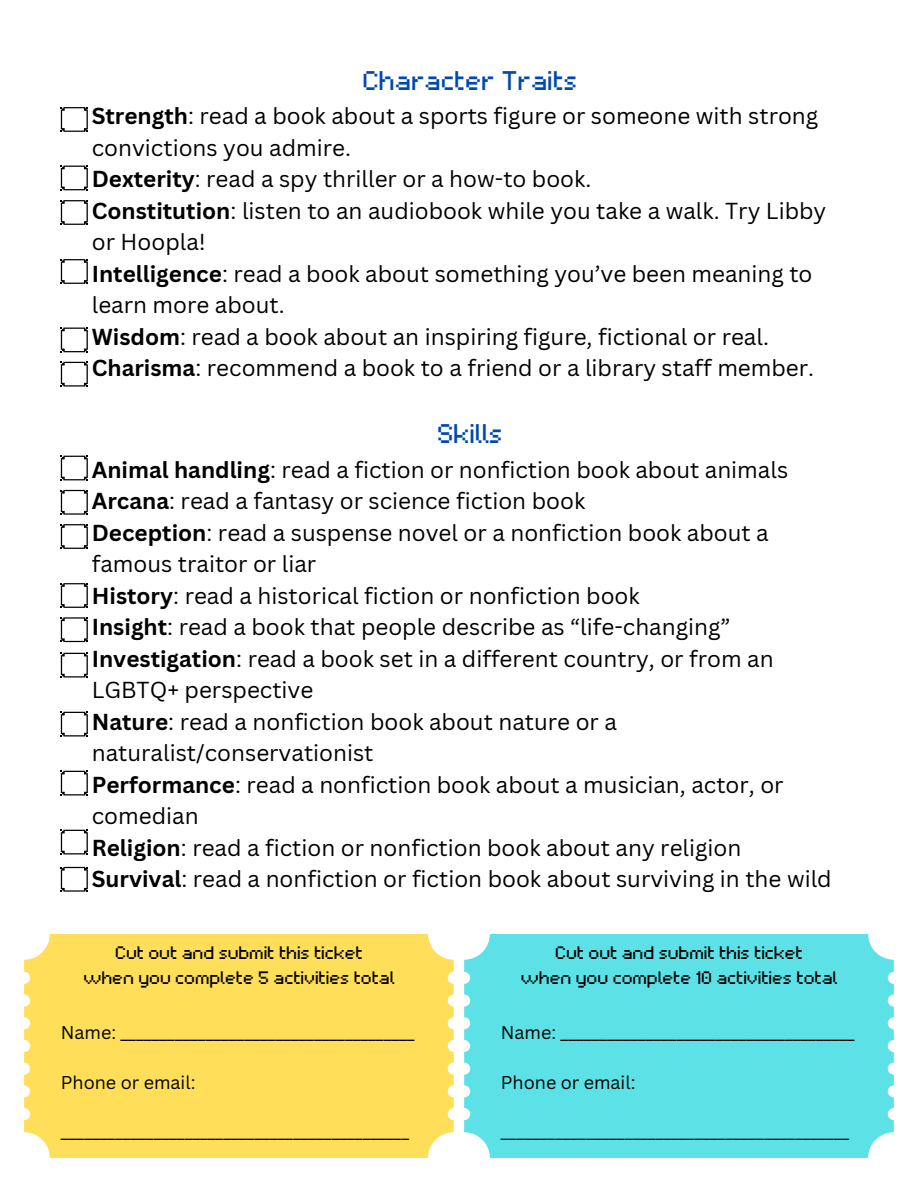
<style>
.page{position:relative;width:918px;height:1188px;background:#fff}
.page>*{position:absolute;margin:0;border:0;box-sizing:border-box;transform-origin:0 0}
.t1{font:27px "Retropix";color:#004aad}
.t2{font:22.5px/31.5px "Canva Sans";color:#000}
.t3{font:18px "Canva Sans";color:#000}
.t4{font:18px "Retropix";color:#000}
.s1{font-weight:700}
</style>
<div class="page">
<div style="left:24px;top:934px;width:430px;height:224px;background:#ffde59"></div>
<div style="left:464px;top:934px;width:430px;height:224px;background:#5ce1e6"></div>
<svg style="left:61px;top:107px;width:27px;height:25px"></svg>
<svg style="left:61px;top:166px;width:27px;height:24px"></svg>
<svg style="left:61px;top:200px;width:27px;height:25px"></svg>
<svg style="left:61px;top:259px;width:27px;height:25px"></svg>
<svg style="left:61px;top:328px;width:27px;height:24px"></svg>
<svg style="left:61px;top:362px;width:27px;height:25px"></svg>
<svg style="left:61px;top:456px;width:27px;height:24px"></svg>
<svg style="left:61px;top:490px;width:27px;height:25px"></svg>
<svg style="left:61px;top:524px;width:27px;height:25px"></svg>
<svg style="left:61px;top:583px;width:27px;height:25px"></svg>
<svg style="left:61px;top:617px;width:27px;height:25px"></svg>
<svg style="left:61px;top:653px;width:27px;height:25px"></svg>
<svg style="left:61px;top:712px;width:27px;height:24px"></svg>
<svg style="left:61px;top:771px;width:27px;height:24px"></svg>
<svg style="left:61px;top:830px;width:27px;height:24px"></svg>
<svg style="left:61px;top:867px;width:27px;height:25px"></svg>
<p class="t1" style="left:362px;top:68px;width:216px">Character Traits</p>
<p class="t2" style="left:92px;top:100px;width:736px"><span class="s1">Strength</span>: read a book about a sports figure or someone with strong convictions you admire.<br><span class="s1">Dexterity</span>: read a spy thriller or a how-to book.<br><span class="s1">Constitution</span>: listen to an audiobook while you take a walk. Try Libby or Hoopla!<br><span class="s1">Intelligence</span>: read a book about something you’ve been meaning to learn more about.<br><span class="s1">Wisdom</span>: read a book about an inspiring figure, fictional or real.<br><span class="s1">Charisma</span>: recommend a book to a friend or a library staff member.</p>
<p class="t1" style="left:437px;top:421px;width:67px">Skills</p>
<p class="t2" style="left:92px;top:453px;width:741px"><span class="s1">Animal handling</span>: read a fiction or nonfiction book about animals <span class="s1">Arcana</span>: read a fantasy or science fiction book<br><span class="s1">Deception</span>: read a suspense novel or a nonfiction book about a famous traitor or liar<br><span class="s1">History</span>: read a historical fiction or nonfiction book<br><span class="s1">Insight</span>: read a book that people describe as “life-changing” <span class="s1">Investigation</span>: read a book set in a different country, or from an LGBTQ+ perspective<br><span class="s1">Nature</span>: read a nonfiction book about nature or a naturalist/conservationist<br><span class="s1">Performance</span>: read a nonfiction book about a musician, actor, or comedian<br><span class="s1">Religion</span>: read a fiction or nonfiction book about any religion <span class="s1">Survival</span>: read a nonfiction or fiction book about surviving in the wild</p>
<p class="t4" style="left:115px;top:944px;width:249px">Cut out and submit this ticket</p>
<p class="t4" style="left:84px;top:969px;width:312px">when you complete 5 activities total</p>
<p class="t3" style="left:61px;top:1020px;width:355px">Name: ______________________________________</p>
<p class="t3" style="left:61px;top:1070px;width:136px">Phone or email:</p>
<p class="t3" style="left:61px;top:1119px;width:350px">_____________________________________________</p>
<p class="t4" style="left:555px;top:944px;width:249px">Cut out and submit this ticket</p>
<p class="t4" style="left:521px;top:969px;width:318px">when you complete 10 activities total</p>
<p class="t3" style="left:501px;top:1020px;width:355px">Name: ______________________________________</p>
<p class="t3" style="left:501px;top:1070px;width:136px">Phone or email:</p>
<p class="t3" style="left:501px;top:1119px;width:350px">_____________________________________________</p>
</div>
